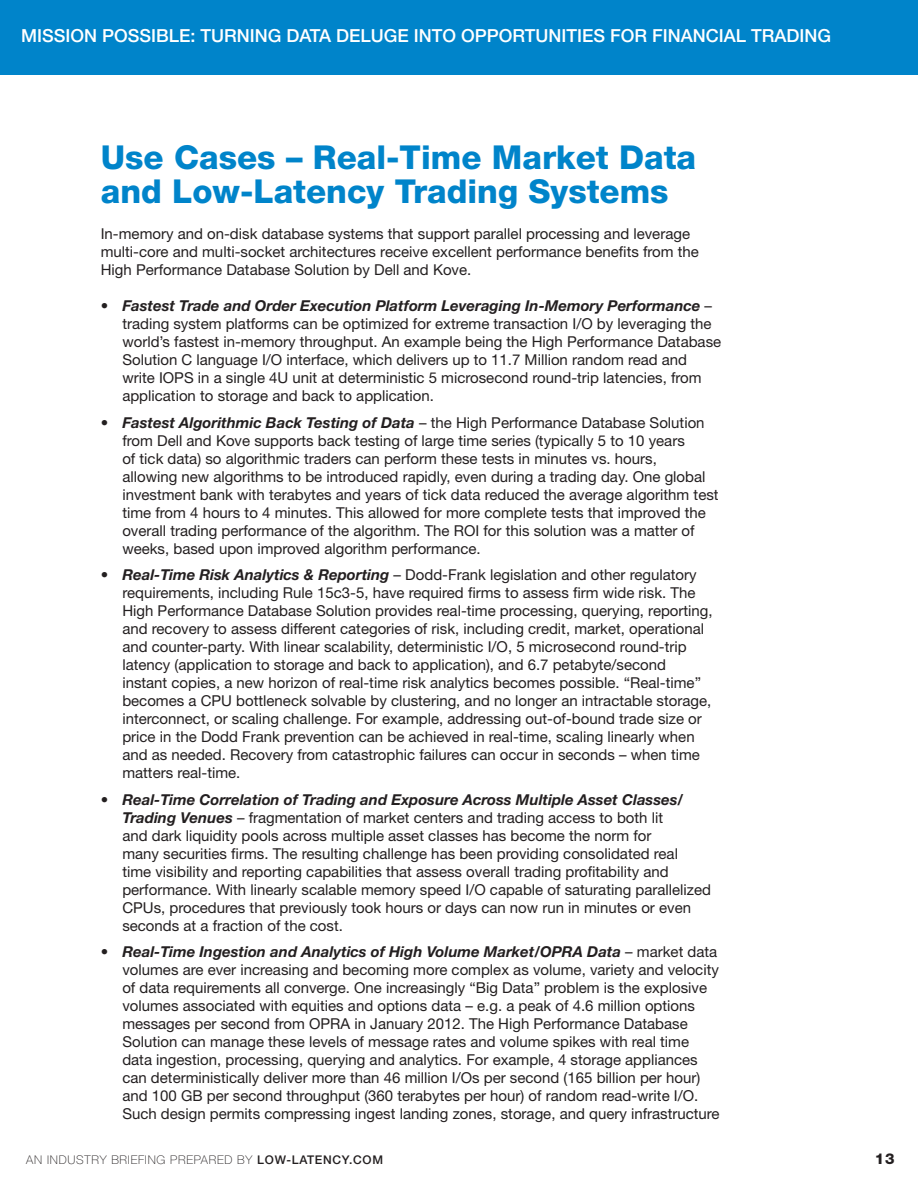
<style>
.page{position:relative;width:918px;height:1188px;background:#fff}
.page>*{position:absolute;margin:0;border:0;box-sizing:border-box;transform-origin:0 0}
.MainHeader{font:800 33px/34.5px "Helvetica Neue";color:#0084ca}
.t1{font:500 18px "Helvetica Neue";color:#fff}
.Bullets{font:15px/18px "Helvetica Neue";color:#231f20}
.General_Text{font:15px/18px "Helvetica Neue";color:#231f20}
.t2{font:800 15px "Helvetica Neue";color:#231f20}
.t3{font:100 12px "Helvetica Neue";letter-spacing:.06em;color:#231f20}
.s1{font-weight:700;font-style:italic}
.s2{font-weight:500}
</style>
<div class="page">
<div style="left:0;top:0;width:918px;height:75px;background:#0084ca"></div>
<p class="t1" style="left:21px;top:25px;width:453px">MISSION POSSIBLE: TURNING DATA DELUGE INTO OPP</p>
<p class="t1" style="left:499px;top:25px;width:334px">ORTUNITIES FOR FINANCIAL TRADING</p>
<p class="MainHeader" style="left:101px;top:139px;width:597px">Use Cases – Real-Time Market Data and Low-Latency Trading Systems</p>
<p class="General_Text" style="left:101px;top:225px;width:600px">In-memory and on-disk database systems that support parallel processing and leverage multi-core and multi-socket architectures receive excellent performance benefits from the<br>High Performance Database Solution by Dell and Kove.</p>
<p class="Bullets" style="left:122px;top:297px;width:600px;text-indent:-22px"><span class="s1">• Fastest Trade and Order Execution Platform Leveraging In-Memory Performance</span> – trading system platforms can be optimized for extreme transaction I/O by leveraging the world’s fastest in-memory throughput. An example being the High Performance Database Solution C language I/O interface, which delivers up to 11.7 Million random read and write IOPS in a single 4U unit at deterministic 5 microsecond round-trip latencies, from application to storage and back to application.</p>
<p class="Bullets" style="left:122px;top:413px;width:598px;text-indent:-22px"><span class="s1">• Fastest Algorithmic Back Testing of Data</span> – the High Performance Database Solution from Dell and Kove supports back testing of large time series (typically 5 to 10 years<br>of tick data) so algorithmic traders can perform these tests in minutes vs. hours,<br>allowing new algorithms to be introduced rapidly, even during a trading day. One global investment bank with terabytes and years of tick data reduced the average algorithm test time from 4 hours to 4 minutes. This allowed for more complete tests that improved the overall trading performance of the algorithm. The ROI for this solution was a matter of weeks, based upon improved algorithm performance.</p>
<p class="Bullets" style="left:122px;top:566px;width:592px;text-indent:-22px"><span class="s1">• Real-Time Risk Analytics &amp; Reporting</span> – Dodd-Frank legislation and other regulatory requirements, including Rule 15c3-5, have required firms to assess firm wide risk. The High Performance Database Solution provides real-time processing, querying, reporting, and recovery to assess different categories of risk, including credit, market, operational and counter-party. With linear scalability, deterministic I/O, 5 microsecond round-trip latency (application to storage and back to application), and 6.7 petabyte/second instant copies, a new horizon of real-time risk analytics becomes possible. “Real-time” becomes a CPU bottleneck solvable by clustering, and no longer an intractable storage, interconnect, or scaling challenge. For example, addressing out-of-bound trade size or price in the Dodd Frank prevention can be achieved in real-time, scaling linearly when and as needed. Recovery from catastrophic failures can occur in seconds – when time matters real-time.</p>
<p class="Bullets" style="left:122px;top:790px;width:590px;text-indent:-22px"><span class="s1">• Real-Time Correlation of Trading and Exposure Across Multiple Asset Classes/ Trading Venues</span> – fragmentation of market centers and trading access to both lit<br>and dark liquidity pools across multiple asset classes has become the norm for<br>many securities firms. The resulting challenge has been providing consolidated real<br>time visibility and reporting capabilities that assess overall trading profitability and performance. With linearly scalable memory speed I/O capable of saturating parallelized CPUs, procedures that previously took hours or days can now run in minutes or even seconds at a fraction of the cost.</p>
<p class="Bullets" style="left:122px;top:943px;width:599px;text-indent:-22px"><span class="s1">• Real-Time Ingestion and Analytics of High Volume Market/OPRA Data</span> – market data volumes are ever increasing and becoming more complex as volume, variety and velocity of data requirements all converge. One increasingly “Big Data” problem is the explosive volumes associated with equities and options data – e.g. a peak of 4.6 million options messages per second from OPRA in January 2012. The High Performance Database Solution can manage these levels of message rates and volume spikes with real time data ingestion, processing, querying and analytics. For example, 4 storage appliances can deterministically deliver more than 46 million I/Os per second (165 billion per hour) and 100 GB per second throughput (360 terabytes per hour) of random read-write I/O.<br>Such design permits compressing ingest landing zones, storage, and query infrastructure</p>
<p class="t3" style="left:26px;top:1152px;width:356px">AN INDUSTRY BRIEFING PREPARED BY <span class="s2">LOW-LATENCY.COM</span></p>
<p class="t2" style="left:875px;top:1149px;width:21px">13</p>
</div>
